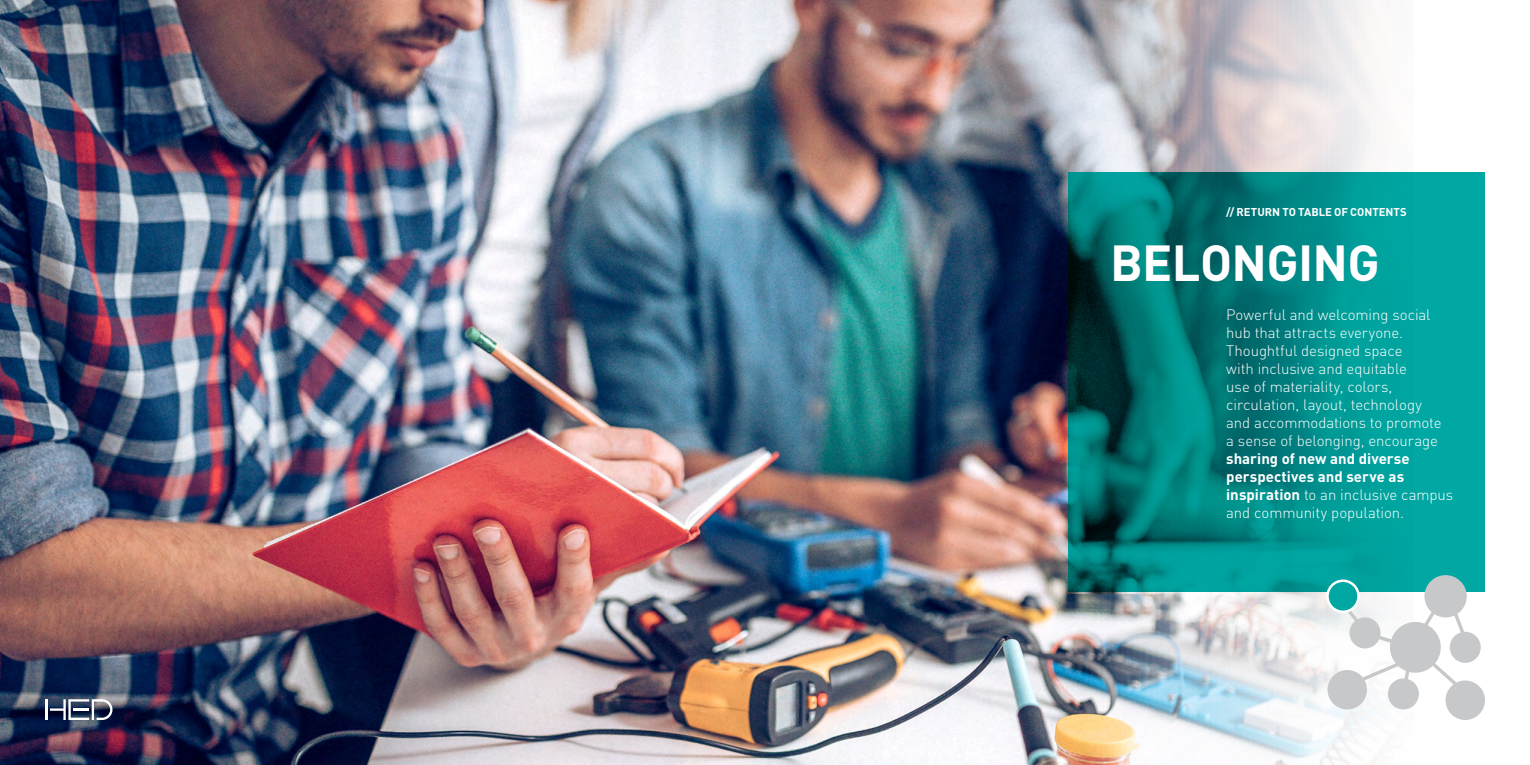
<style>
.page{position:relative;width:1530px;height:765px;background:#fff}
.page>*{position:absolute;margin:0;border:0;box-sizing:border-box;transform-origin:0 0}
.t1{font:700 50px "DIN Pro";letter-spacing:-.015em;color:#fff}
.t2{font:300 15px/18px "DIN Pro";letter-spacing:-.005em;color:#fff}
.t3{font:700 15px/18px "DIN Pro";color:#fff}
.t4{font:700 11.25px "DIN Pro";color:#fff}
.s1{font-weight:300}
</style>
<div class="page">
<img style="left:0;top:0;width:1413px;height:765px">
<hr style="left:45px;top:699px;width:2px;height:21px;background:#fff">
<svg style="left:50px;top:699px;width:62px;height:21px"></svg>
<svg style="left:1069px;top:172px;width:416px;height:420px;background:#008784"></svg>
<svg style="left:1447px;top:607px;width:24px;height:37px"></svg>
<svg style="left:1340px;top:601px;width:66px;height:48px"></svg>
<svg style="left:1421px;top:607px;width:19px;height:28px"></svg>
<svg style="left:1349px;top:658px;width:63px;height:35px"></svg>
<div style="left:1450px;top:632px;width:31px;height:31px;background:#c7c8ca;border-radius:50%"></div>
<div style="left:1424px;top:575px;width:43px;height:42px;background:#c7c8ca;border-radius:50%"></div>
<div style="left:1328px;top:581px;width:31px;height:31px;background:#00a7a3;border-radius:50%"></div>
<div style="left:1326px;top:580px;width:34px;height:33px;border:2px solid #fff;border-radius:50%"></div>
<div style="left:1349px;top:617px;width:31px;height:31px;background:#c7c8ca;border-radius:50%"></div>
<div style="left:1328px;top:670px;width:39px;height:39px;background:#c7c8ca;border-radius:50%"></div>
<svg style="left:1433px;top:652px;width:43px;height:51px"></svg>
<div style="left:1446px;top:681px;width:39px;height:39px;background:#c7c8ca;border-radius:50%"></div>
<div style="left:1388px;top:678px;width:31px;height:31px;background:#c7c8ca;border-radius:50%"></div>
<div style="left:1390px;top:622px;width:51px;height:51px;background:#c7c8ca;border-radius:50%"></div>
<p class="t4" style="left:1226px;top:204px;width:182px">// RETURN TO TABLE OF CONTENTS</p>
<h1 class="t1" style="left:1110px;top:229px;width:271px">BELONGING</h1>
<p class="t2" style="left:1226px;top:305px;width:217px">Powerful and welcoming social hub that attracts everyone.<br>Thoughtful designed space<br>with inclusive and equitable<br>use of materiality, colors, circulation, layout, technology and accommodations to promote a sense of belonging, encourage</p>
<p class="t3" style="left:1226px;top:449px;width:229px">sharing of new and diverse perspectives and serve as inspiration <span class="s1">to an inclusive campus and community population.</span></p>
</div>
